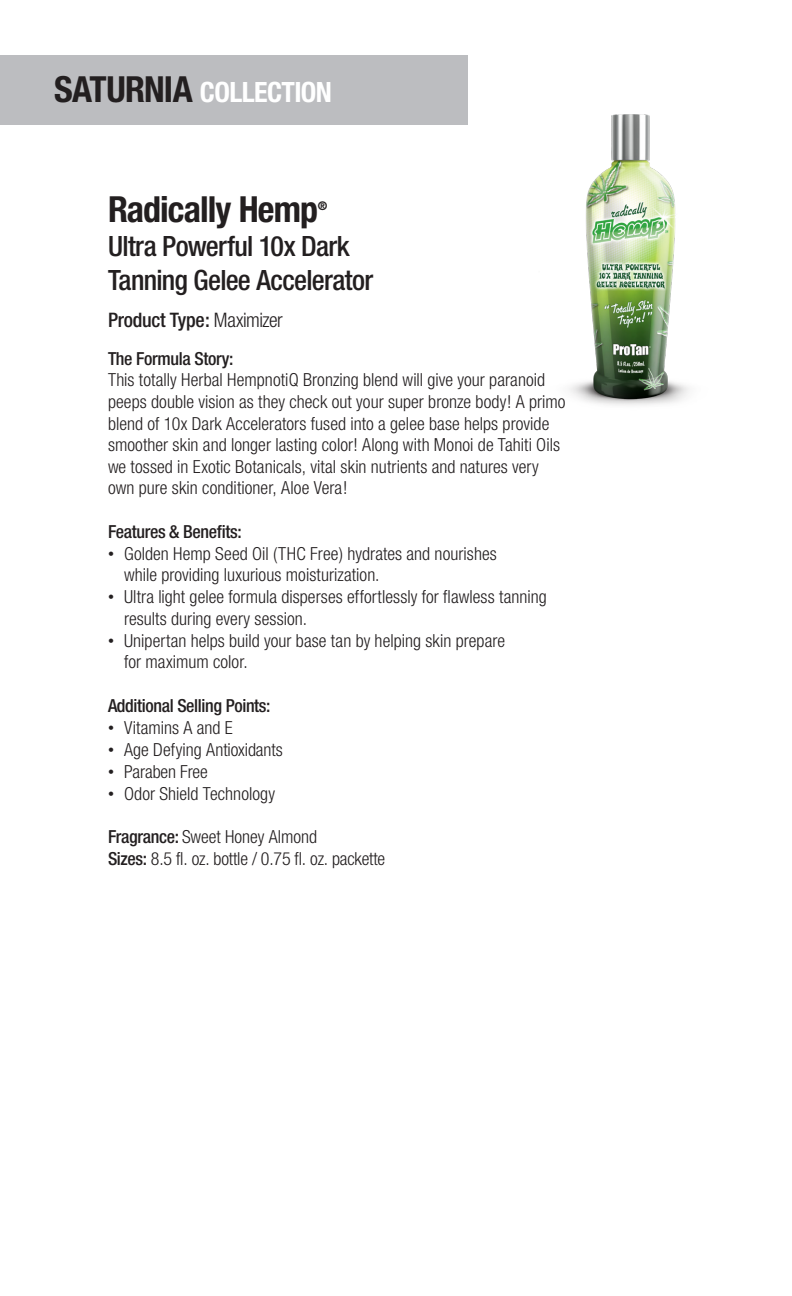
<style>
.page{position:relative;width:792px;height:1296px;background:#fff}
.page>*{position:absolute;margin:0;border:0;box-sizing:border-box;transform-origin:0 0}
.t1{font:700 condensed 36px "Helvetica Neue";letter-spacing:-.025em;color:#231f20}
.t2{font:500 condensed 28px "Helvetica Neue";letter-spacing:-.025em;color:#231f20}
.t3{font:700 condensed 28px "Helvetica Neue";letter-spacing:-.02em;color:#fff}
.t4{font:500 condensed 20px "Helvetica Neue";letter-spacing:-.01em;color:#231f20}
.t5{font:300 condensed 18px/21.6px "Helvetica Neue";letter-spacing:.005em;color:#231f20}
.t6{font:500 condensed 18px "Helvetica Neue";letter-spacing:-.02em;color:#231f20}
.t7{font:700 condensed 12px "Helvetica Neue";color:#231f20}
.s1{font-size:36px;color:#231f20}
.s2{font-weight:300}
.s3{font-size:12px}
.s4{font-weight:500}
</style>
<div class="page">
<div style="left:0;top:55px;width:468px;height:70px;background:#bcbdc0"></div>
<img style="left:569px;top:114px;width:120px;height:291px">
<p class="t3" style="left:54px;top:75px;width:280px"><span class="s1">SATURNIA</span> COLLECTION</p>
<p class="t1" style="left:108px;top:188px;width:212px">Radically Hemp</p>
<p class="t7" style="left:318px;top:199px;width:11px">®</p>
<p class="t2" style="left:108px;top:229px;width:243px">Ultra Powerful 10x Dark</p>
<p class="t2" style="left:108px;top:263px;width:267px">Tanning Gelee Accelerator</p>
<p class="t4" style="left:108px;top:308px;width:176px">Product Type: <span class="s2">Maximizer</span></p>
<p class="t6" style="left:108px;top:348px;width:127px">The Formula Story:</p>
<p class="t5" style="left:108px;top:369px;width:439px">This totally Herbal HempnotiQ Bronzing blend will give your paranoid</p>
<p class="t5" style="left:108px;top:391px;width:459px">peeps double vision as they check out your super bronze body! A primo blend of 10x Dark Accelerators fused into a gelee base helps provide</p>
<p class="t5" style="left:108px;top:434px;width:454px">smoother skin and longer lasting color! Along with Monoi de Tahiti Oils</p>
<p class="t5" style="left:108px;top:455px;width:432px">we tossed in Exotic Botanicals, vital skin nutrients and natures very</p>
<p class="t5" style="left:108px;top:477px;width:241px">own pure skin conditioner, Aloe Vera!</p>
<p class="t6" style="left:108px;top:520px;width:135px">Features &amp; Benefits:</p>
<p class="t5" style="left:108px;top:542px;width:390px"><span class="s3">•</span> Golden Hemp Seed Oil (THC Free) hydrates and nourishes</p>
<p class="t5" style="left:124px;top:564px;width:257px">while providing luxurious moisturization.</p>
<p class="t5" style="left:108px;top:586px;width:440px"><span class="s3">•</span> Ultra light gelee formula disperses effortlessly for flawless tanning</p>
<p class="t5" style="left:124px;top:607px;width:185px">results during every session.</p>
<p class="t5" style="left:108px;top:629px;width:399px"><span class="s3">•</span> Unipertan helps build your base tan by helping skin prepare</p>
<p class="t5" style="left:124px;top:651px;width:125px">for maximum color.</p>
<p class="t6" style="left:108px;top:694px;width:164px">Additional Selling Points:</p>
<p class="t5" style="left:108px;top:716px;width:126px"><span class="s3">•</span> Vitamins A and E</p>
<p class="t5" style="left:108px;top:738px;width:176px"><span class="s3">•</span> Age Defying Antioxidants</p>
<p class="t5" style="left:108px;top:760px;width:101px"><span class="s3">•</span> Paraben Free</p>
<p class="t5" style="left:108px;top:782px;width:169px"><span class="s3">•</span> Odor Shield Technology</p>
<p class="t5" style="left:108px;top:826px;width:279px"><span class="s4">Fragrance:</span> Sweet Honey Almond<br><span class="s4">Sizes:</span> 8.5 fl. oz. bottle / 0.75 fl. oz. packette</p>
</div>
